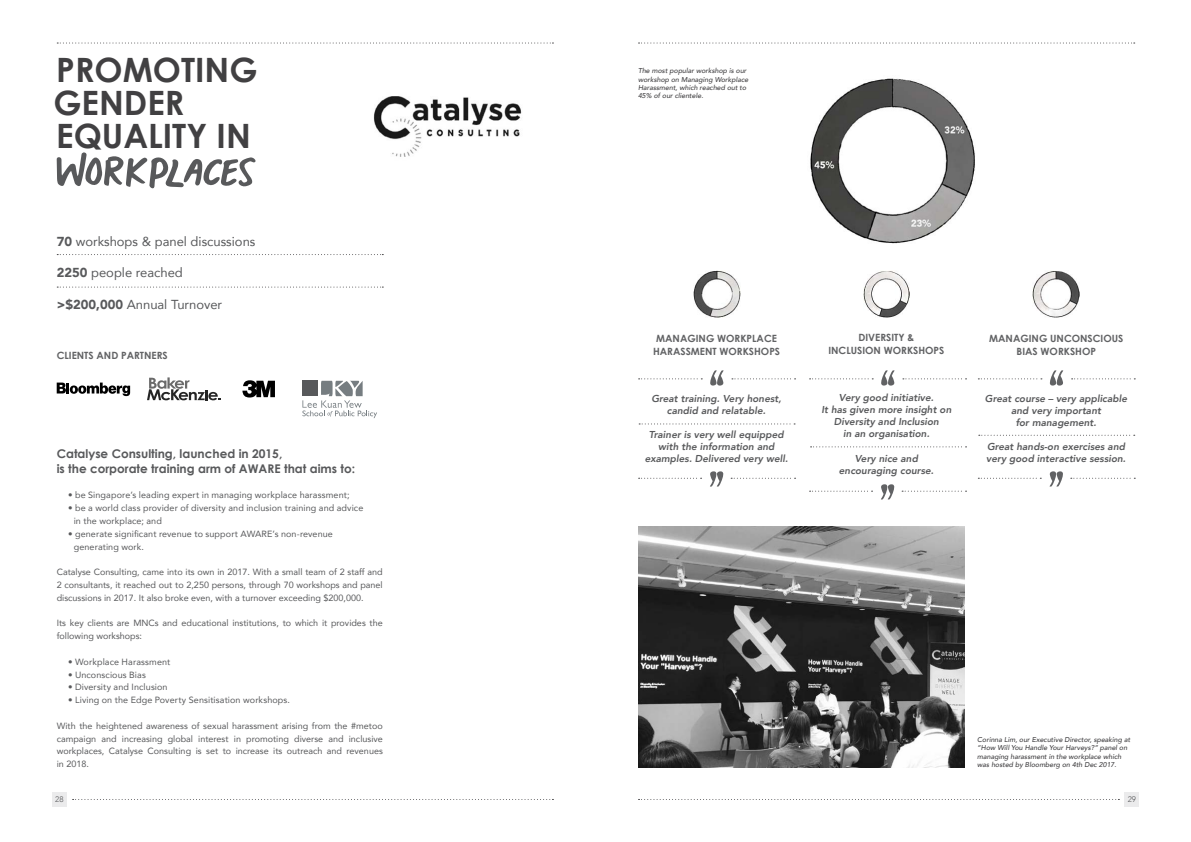
<style>
.page{position:relative;width:1191px;height:842px;background:#fff}
.page>*{position:absolute;margin:0;border:0;box-sizing:border-box;transform-origin:0 0}
.t1{font:700 33.5px/33.1px "Century Gothic";color:#414042}
.t2{font:13px "Avenir";color:#58595b}
.t3{font:700 12px/14.4px "Century Gothic";color:#58595b}
.t4{font:italic 800 10px/12px "Avenir";color:#58595b;text-align:center}
.t5{font:700 10px/13px "Century Gothic";color:#616264}
.t6{font:9px/12.8px "Avenir";letter-spacing:.01em;color:#58595b}
.t7{font:300 8px "Avenir";color:#58595b}
.t8{font:italic 500 7px/8.4px "Avenir";color:#414042}
.s1{font-weight:900}
.s2{font-style:inherit}
</style>
<div class="page">
<div style="left:1124px;top:792px;width:15px;height:15px;background:#ebebec"></div>
<div style="left:52px;top:792px;width:15px;height:15px;background:#ebebec"></div>
<svg style="left:638px;top:43px;width:496px;height:1px"></svg>
<svg style="left:57px;top:43px;width:496px;height:1px"></svg>
<svg style="left:638px;top:799px;width:481px;height:1px"></svg>
<svg style="left:73px;top:799px;width:480px;height:1px"></svg>
<img style="left:373px;top:96px;width:149px;height:61px">
<svg style="left:302px;top:381px;width:75px;height:37px"></svg>
<svg style="left:147px;top:377px;width:73px;height:23px"></svg>
<svg style="left:638px;top:378px;width:64px;height:1px"></svg>
<svg style="left:732px;top:378px;width:63px;height:1px"></svg>
<svg style="left:710px;top:370px;width:14px;height:16px"></svg>
<svg style="left:639px;top:423px;width:156px;height:1px"></svg>
<svg style="left:638px;top:478px;width:63px;height:1px"></svg>
<svg style="left:731px;top:478px;width:64px;height:1px"></svg>
<svg style="left:710px;top:471px;width:14px;height:16px"></svg>
<img style="left:693px;top:271px;width:47px;height:47px">
<svg style="left:978px;top:378px;width:64px;height:1px"></svg>
<svg style="left:1071px;top:378px;width:64px;height:1px"></svg>
<svg style="left:1049px;top:370px;width:14px;height:16px"></svg>
<svg style="left:978px;top:435px;width:156px;height:1px"></svg>
<svg style="left:978px;top:478px;width:63px;height:1px"></svg>
<svg style="left:1070px;top:478px;width:65px;height:1px"></svg>
<svg style="left:1049px;top:471px;width:14px;height:16px"></svg>
<img style="left:1033px;top:271px;width:46px;height:46px">
<svg style="left:809px;top:378px;width:64px;height:1px"></svg>
<svg style="left:903px;top:378px;width:63px;height:1px"></svg>
<svg style="left:881px;top:370px;width:14px;height:16px"></svg>
<svg style="left:810px;top:446px;width:156px;height:1px"></svg>
<svg style="left:809px;top:491px;width:63px;height:1px"></svg>
<svg style="left:902px;top:491px;width:64px;height:1px"></svg>
<svg style="left:881px;top:484px;width:14px;height:16px"></svg>
<img style="left:863px;top:271px;width:46px;height:46px">
<svg style="left:57px;top:287px;width:326px;height:1px"></svg>
<svg style="left:57px;top:254px;width:326px;height:1px"></svg>
<img style="left:638px;top:527px;width:326px;height:240px">
<img style="left:810px;top:78px;width:165px;height:166px">
<svg style="left:57px;top:152px;width:199px;height:36px"></svg>
<svg style="left:57px;top:383px;width:73px;height:13px"></svg>
<svg style="left:242px;top:380px;width:33px;height:17px"></svg>
<h1 class="t1" style="left:53px;top:52px;width:206px">PROMOTIN G<br>GEN DER<br>EQUALITY IN</h1>
<h2 class="t2" style="left:57px;top:231px;width:200px"><span class="s1">70</span> workshops &amp; panel discussions</h2>
<h2 class="t2" style="left:57px;top:262px;width:128px"><span class="s1">2250</span> people reached</h2>
<h2 class="t2" style="left:57px;top:294px;width:167px"><span class="s1">&gt;$200,000</span> Annual Turnover</h2>
<p class="t5" style="left:57px;top:349px;width:22px">CLIENTS</p>
<p class="t5" style="left:96px;top:349px;width:72px">AN D PARTNE RS</p>
<h3 class="t3" style="left:57px;top:447px;width:300px">CATALYSE CONSULTING, LAUNCHED IN 2015,<br>IS THE CORPORATE TRAINING ARM OF AWARE THAT AIMS TO:</h3>
<p class="t6" style="left:68px;top:489px;width:283px"><span class="s2">•</span> be Singapore’s leading expert in managing workplace harassment;</p>
<p class="t6" style="left:74px;top:501px;width:291px;text-indent:-6px"><span class="s2">•</span> be a world class provider of diversity and inclusion training and advice in the workplace; and</p>
<p class="t6" style="left:74px;top:527px;width:261px;text-indent:-6px"><span class="s2">•</span> generate significant revenue to support AWARE’s non-revenue generating work.</p>
<p class="t6" style="left:57px;top:565px;width:327px;text-align:justify">Catalyse Consulting, came into its own in 2017. With a small team of 2 staff and 2 consultants, it reached out to 2,250 persons, through 70 workshops and panel discussions in 2017. It also broke even, with a turnover exceeding $200,000.</p>
<p class="t6" style="left:57px;top:617px;width:327px">Its key clients are MNCs and educational institutions, to which it provides the following workshops:</p>
<p class="t6" style="left:68px;top:655px;width:104px"><span class="s2">•</span> Workplace Harassment</p>
<p class="t6" style="left:68px;top:668px;width:79px"><span class="s2">•</span> Unconscious Bias</p>
<p class="t6" style="left:68px;top:681px;width:101px"><span class="s2">•</span> Diversity and Inclusion</p>
<p class="t6" style="left:68px;top:693px;width:223px"><span class="s2">•</span> Living on the Edge Poverty Sensitisation workshops.</p>
<p class="t6" style="left:57px;top:719px;width:328px;text-align:justify">With the heightened awareness of sexual harassment arising from the #metoo campaign and increasing global interest in promoting diverse and inclusive workplaces, Catalyse Consulting is set to increase its outreach and revenues in 2018.</p>
<p class="t8" style="left:638px;top:67px;width:112px">The most popular workshop is our workshop on Managing Workplace<br>Harassment, which reached out to<br>45% of our clientele.</p>
<p class="t5" style="left:656px;top:331px;width:9px">MANAG</p>
<p class="t5" style="left:696px;top:331px;width:69px">ING WORKPLACE</p>
<p class="t5" style="left:653px;top:344px;width:14px">HARASS</p>
<p class="t5" style="left:691px;top:344px;width:16px">MENT</p>
<p class="t5" style="left:719px;top:344px;width:37px">WOR KSHO</p>
<p class="t5" style="left:769px;top:344px;width:12px">PS</p>
<p class="t4" style="left:651px;top:392px;width:132px">Great training. Very honest, candid and relatable.</p>
<p class="t4" style="left:645px;top:428px;width:145px">Trainer is very well equipped with the information and examples. Delivered very well.</p>
<p class="t5" style="left:828px;top:331px;width:93px;text-indent:30px">DIVERSITY &amp;<br>INCLUSION WORKSHO</p>
<p class="t5" style="left:933px;top:344px;width:11px">PS</p>
<p class="t4" style="left:821px;top:391px;width:131px">Very good initiative.<br>It has given more insight on<br>Diversity and Inclusion<br>in an organisation.</p>
<p class="t4" style="left:839px;top:452px;width:96px">Very nice and encouraging course.</p>
<p class="t5" style="left:989px;top:331px;width:9px">MANA</p>
<p class="t5" style="left:1020px;top:331px;width:38px">GING UNCONSC</p>
<p class="t5" style="left:1100px;top:331px;width:23px">IOUS</p>
<p class="t5" style="left:1016px;top:344px;width:61px">BIAS WORKSHO</p>
<p class="t5" style="left:1090px;top:344px;width:7px">P</p>
<p class="t4" style="left:985px;top:392px;width:144px">Great course – very applicable and very important<br>for management.</p>
<p class="t4" style="left:986px;top:440px;width:141px;text-align:left">Great hands-on exercises and very good interactive session.</p>
<p class="t8" style="left:977px;top:735px;width:154px">Corinna Lim, our Executive Director, speaking at “How Will You Handle Your Harveys?” panel on managing harassment in the workplace which was hosted by Bloomberg on 4th Dec 2017.</p>
<p class="t7" style="left:55px;top:795px;width:10px">28</p>
<p class="t7" style="left:1127px;top:795px;width:10px">29</p>
</div>
